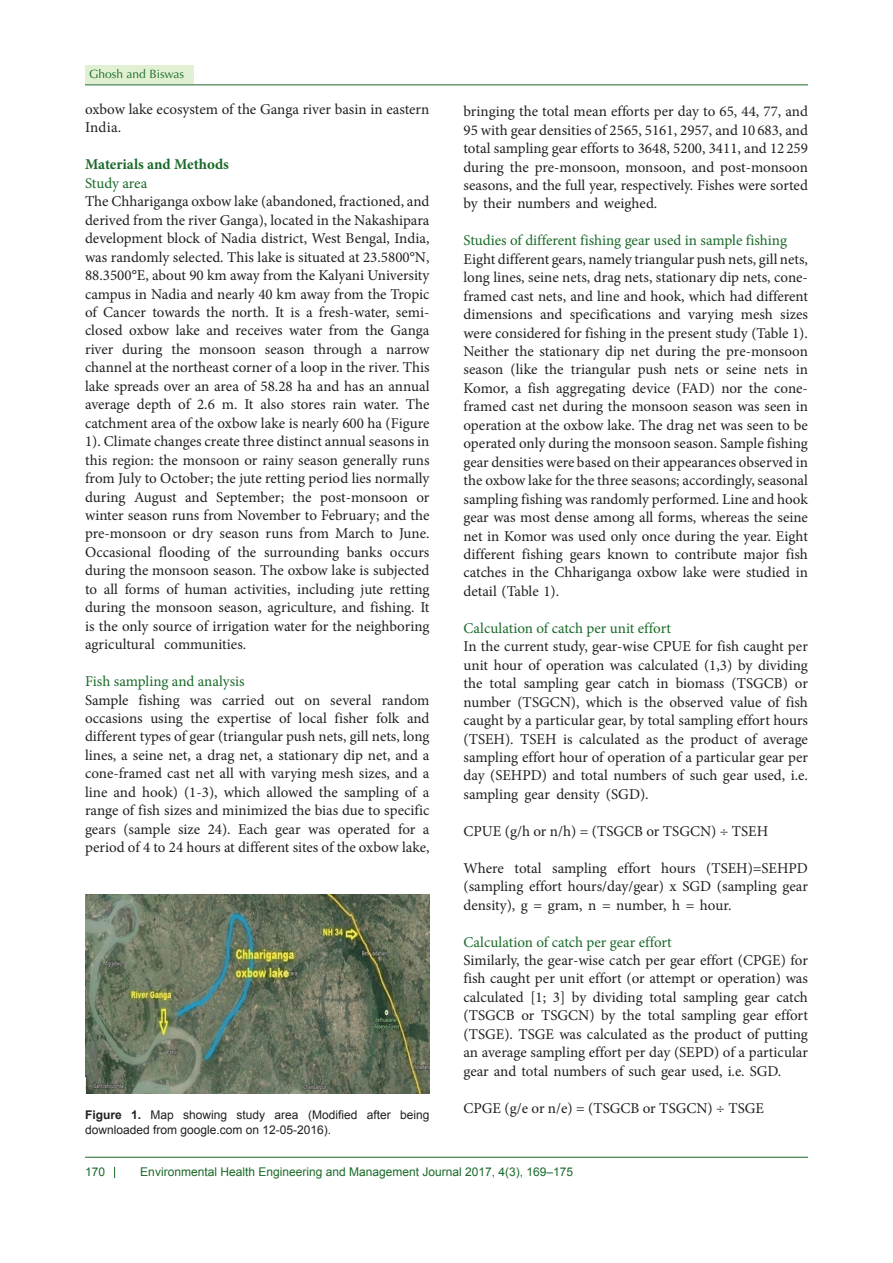
<style>
.page{position:relative;width:893px;height:1263px;background:#fff}
.page>*{position:absolute;margin:0;border:0;box-sizing:border-box;transform-origin:0 0}
.t1{font:15px/18.5px "Minion Pro";color:#231f20;text-align:justify}
.t2{font:15px "Minion Pro";color:#196928}
.t3{font:700 15px "Minion Pro";color:#196928}
.t4{font:12px/15px "Arial";color:#231f20}
.t5{font:12px "Arial";color:#196928}
.t6{font:12px "Optima LT Std";color:#196928}
.s1{font-weight:700}
</style>
<div class="page">
<hr style="left:85px;top:85px;width:723px;height:1px;background:#196928">
<div style="left:85px;top:65px;width:108px;height:18px;background:#e1f0d2"></div>
<hr style="left:85px;top:1157px;width:723px;height:1px;background:#196928">
<img style="left:85px;top:895px;width:344px;height:198px">
<p class="t6" style="left:89px;top:67px;width:97px">Ghosh and Biswas</p>
<p class="t1" style="left:85px;top:100px;width:346px">oxbow lake ecosystem of the Ganga river basin in eastern<br>India.</p>
<p class="t3" style="left:85px;top:154px;width:145px">Materials and Methods</p>
<p class="t2" style="left:85px;top:173px;width:64px">Study area</p>
<p class="t1" style="left:85px;top:192px;width:346px">The Chhariganga oxbow lake (abandoned, fractioned, and derived from the river Ganga), located in the Nakashipara development block of Nadia district, West Bengal, India, was randomly selected. This lake is situated at 23.5800°N, 88.3500°E, about 90 km away from the Kalyani University campus in Nadia and nearly 40 km away from the Tropic of Cancer towards the north. It is a fresh-water, semi&shy;closed oxbow lake and receives water from the Ganga river during the monsoon season through a narrow channel at the northeast corner of a loop in the river. This lake spreads over an area of 58.28 ha and has an annual average depth of 2.6 m. It also stores rain water. The catchment area of the oxbow lake is nearly 600 ha (Figure 1). Climate changes create three distinct annual seasons in this region: the monsoon or rainy season generally runs from July to October; the jute retting period lies normally during August and September; the post-monsoon or winter season runs from November to February; and the pre-monsoon or dry season runs from March to June.<br>Occasional flooding of the surrounding banks occurs during the monsoon season. The oxbow lake is subjected to all forms of human activities, including jute retting during the monsoon season, agriculture, and fishing. It is the only source of irrigation water for the neighboring agricultural communities.</p>
<p class="t2" style="left:85px;top:671px;width:161px">Fish sampling and analysis</p>
<p class="t1" style="left:85px;top:690px;width:346px">Sample fishing was carried out on several random occasions using the expertise of local fisher folk and different types of gear (triangular push nets, gill nets, long lines, a seine net, a drag net, a stationary dip net, and a cone-framed cast net all with varying mesh sizes, and a line and hook) (1-3), which allowed the sampling of a range of fish sizes and minimized the bias due to specific gears (sample size 24). Each gear was operated for a period of 4 to 24 hours at different sites of the oxbow lake,</p>
<p class="t4" style="left:85px;top:1107px;width:346px"><span class="s1">Figure 1.</span> Map showing study area (Modified after being downloaded from google.com on 12-05-2016).</p>
<p class="t1" style="left:463px;top:102px;width:346px">bringing the total mean efforts per day to 65, 44, 77, and 95 with gear densities of 2565, 5161, 2957, and 10 683, and total sampling gear efforts to 3648, 5200, 3411, and 12 259 during the pre-monsoon, monsoon, and post-monsoon seasons, and the full year, respectively. Fishes were sorted by their numbers and weighed.</p>
<p class="t2" style="left:463px;top:230px;width:325px">Studies of different fishing gear used in sample fishing</p>
<p class="t1" style="left:463px;top:250px;width:346px">Eight different gears, namely triangular push nets, gill nets, long lines, seine nets, drag nets, stationary dip nets, cone&shy;framed cast nets, and line and hook, which had different dimensions and specifications and varying mesh sizes were considered for fishing in the present study (Table 1).<br>Neither the stationary dip net during the pre-monsoon season (like the triangular push nets or seine nets in Komor, a fish aggregating device (FAD) nor the cone&shy;framed cast net during the monsoon season was seen in operation at the oxbow lake. The drag net was seen to be operated only during the monsoon season. Sample fishing gear densities were based on their appearances observed in the oxbow lake for the three seasons; accordingly, seasonal sampling fishing was randomly performed. Line and hook gear was most dense among all forms, whereas the seine net in Komor was used only once during the year. Eight different fishing gears known to contribute major fish catches in the Chhariganga oxbow lake were studied in detail (Table 1).</p>
<p class="t2" style="left:463px;top:618px;width:209px">Calculation of catch per unit effort</p>
<p class="t1" style="left:463px;top:637px;width:346px">In the current study, gear-wise CPUE for fish caught per unit hour of operation was calculated (1,3) by dividing the total sampling gear catch in biomass (TSGCB) or number (TSGCN), which is the observed value of fish caught by a particular gear, by total sampling effort hours (TSEH). TSEH is calculated as the product of average sampling effort hour of operation of a particular gear per day (SEHPD) and total numbers of such gear used, i.e. sampling gear density (SGD).</p>
<p class="t1" style="left:463px;top:822px;width:306px">CPUE (g/h or n/h) = (TSGCB or TSGCN) ÷ TSEH</p>
<p class="t1" style="left:463px;top:859px;width:346px">Where total sampling effort hours (TSEH)=SEHPD (sampling effort hours/day/gear) x SGD (sampling gear density), g = gram, n = number, h = hour.</p>
<p class="t2" style="left:463px;top:932px;width:210px">Calculation of catch per gear effort</p>
<p class="t1" style="left:463px;top:951px;width:346px">Similarly, the gear-wise catch per gear effort (CPGE) for fish caught per unit effort (or attempt or operation) was calculated [1; 3] by dividing total sampling gear catch (TSGCB or TSGCN) by the total sampling gear effort (TSGE). TSGE was calculated as the product of putting an average sampling effort per day (SEPD) of a particular gear and total numbers of such gear used, i.e. SGD.</p>
<p class="t1" style="left:463px;top:1098px;width:302px">CPGE (g/e or n/e) = (TSGCB or TSGCN) ÷ TSGE</p>
<p class="t5" style="left:85px;top:1163px;width:22px">170</p>
<p class="t5" style="left:140px;top:1163px;width:434px">Environmental Health Engineering and Management Journal 2017, 4(3), 169–175</p>
</div>
